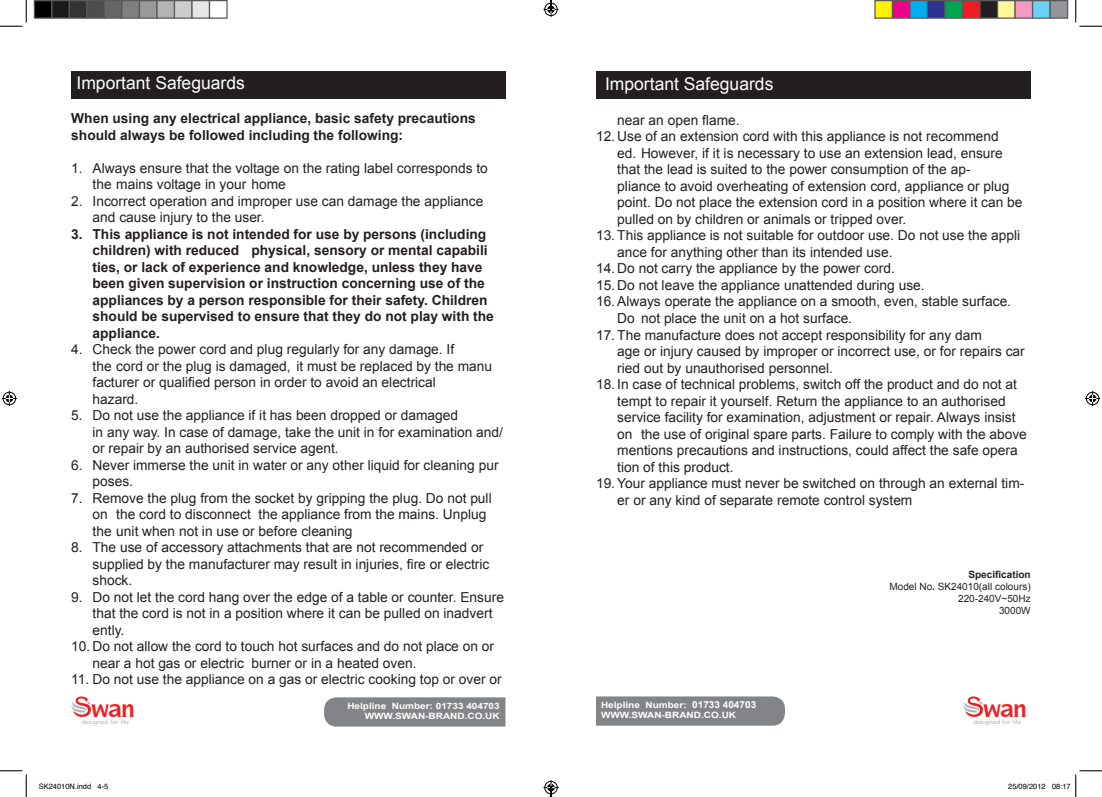
<style>
.page{position:relative;width:1102px;height:797px;background:#fff}
.page>*{position:absolute;margin:0;border:0;box-sizing:border-box;transform-origin:0 0}
.t1{font:700 23.62px "Symbol IT Cby BT";color:#ed2026}
.t2{font:17.5px "Arial";color:#fff}
.Paragraph_Style_3{font:13.75px/16.5px "Arial";color:#231f20}
.Paragraph_Style_3-2{font:700 13.75px/16.5px "Arial";color:#231f20}
.t3{font:10px "Arial";color:#231f20}
.t4{font:700 10px "Arial";color:#231f20}
.t5{font:700 8.75px "Arial";color:#fff;scale:1.15 1}
.t6{font:7.5px "Helvetica";color:#000}
.t7{font:6.62px "Eurostile";letter-spacing:.04em;color:#a8a9ad}
.s1{font-size:9.62px}
.s2{font-weight:700}
</style>
<div class="page">
<div style="left:596px;top:71px;width:434px;height:28px;background:#231f20"></div>
<div style="left:71px;top:71px;width:435px;height:28px;background:#231f20"></div>
<div style="left:324px;top:697px;width:181px;height:29px;background:#828487"></div>
<div style="left:596px;top:696px;width:189px;height:29px;background:#828487"></div>
<svg style="left:0;top:0;width:27px;height:27px"></svg>
<svg style="left:0;top:770px;width:27px;height:27px"></svg>
<svg style="left:1075px;top:0;width:26px;height:27px"></svg>
<svg style="left:2px;top:391px;width:15px;height:15px"></svg>
<svg style="left:1085px;top:391px;width:14px;height:15px"></svg>
<div style="left:34px;top:1px;width:18px;height:17px;background:#000"></div>
<div style="left:34px;top:0;width:18px;height:19px;border:1px solid #595959"></div>
<div style="left:52px;top:1px;width:17px;height:17px;background:#1a1a1a"></div>
<div style="left:51px;top:0;width:19px;height:19px;border:1px solid #595959"></div>
<div style="left:69px;top:1px;width:18px;height:17px;background:#333"></div>
<div style="left:69px;top:0;width:19px;height:19px;border:1px solid #595959"></div>
<div style="left:87px;top:1px;width:17px;height:17px;background:#4d4d4d"></div>
<div style="left:86px;top:0;width:19px;height:19px;border:1px solid #595959"></div>
<div style="left:104px;top:1px;width:18px;height:17px;background:#666"></div>
<div style="left:104px;top:0;width:18px;height:19px;border:1px solid #595959"></div>
<div style="left:122px;top:1px;width:17px;height:17px;background:#808080"></div>
<div style="left:121px;top:0;width:19px;height:19px;border:1px solid #595959"></div>
<div style="left:139px;top:1px;width:18px;height:17px;background:#999"></div>
<div style="left:139px;top:0;width:19px;height:19px;border:1px solid #595959"></div>
<div style="left:157px;top:1px;width:17px;height:17px;background:#b3b3b3"></div>
<div style="left:156px;top:0;width:19px;height:19px;border:1px solid #595959"></div>
<div style="left:174px;top:1px;width:18px;height:17px;background:#ccc"></div>
<div style="left:174px;top:0;width:18px;height:19px;border:1px solid #595959"></div>
<div style="left:192px;top:1px;width:17px;height:17px;background:#e6e6e6"></div>
<div style="left:191px;top:0;width:19px;height:19px;border:1px solid #595959"></div>
<div style="left:209px;top:0;width:19px;height:19px;border:1px solid #595959"></div>
<div style="left:874px;top:1px;width:18px;height:17px;background:#fff101"></div>
<div style="left:874px;top:0;width:19px;height:19px;border:1px solid #595959"></div>
<div style="left:892px;top:1px;width:17px;height:17px;background:#ed028c"></div>
<div style="left:891px;top:0;width:19px;height:19px;border:1px solid #595959"></div>
<div style="left:909px;top:1px;width:18px;height:17px;background:#00aeef"></div>
<div style="left:909px;top:0;width:19px;height:19px;border:1px solid #595959"></div>
<div style="left:927px;top:1px;width:17px;height:17px;background:#2e3092"></div>
<div style="left:926px;top:0;width:19px;height:19px;border:1px solid #595959"></div>
<div style="left:944px;top:1px;width:18px;height:17px;background:#00a54f"></div>
<div style="left:944px;top:0;width:19px;height:19px;border:1px solid #595959"></div>
<div style="left:962px;top:1px;width:17px;height:17px;background:#ee1d23"></div>
<div style="left:961px;top:0;width:19px;height:19px;border:1px solid #595959"></div>
<div style="left:979px;top:1px;width:18px;height:17px;background:#231f20"></div>
<div style="left:979px;top:0;width:19px;height:19px;border:1px solid #595959"></div>
<div style="left:997px;top:1px;width:17px;height:17px;background:#fff79a"></div>
<div style="left:996px;top:0;width:19px;height:19px;border:1px solid #595959"></div>
<div style="left:1014px;top:1px;width:18px;height:17px;background:#f499c2"></div>
<div style="left:1014px;top:0;width:19px;height:19px;border:1px solid #595959"></div>
<div style="left:1032px;top:1px;width:17px;height:17px;background:#6bcff6"></div>
<div style="left:1031px;top:0;width:19px;height:19px;border:1px solid #595959"></div>
<div style="left:1049px;top:1px;width:18px;height:17px;background:#939598"></div>
<div style="left:1049px;top:0;width:19px;height:19px;border:1px solid #595959"></div>
<svg style="left:1075px;top:770px;width:26px;height:27px"></svg>
<svg style="left:543px;top:0;width:15px;height:17px"></svg>
<svg style="left:543px;top:780px;width:15px;height:17px"></svg>
<svg style="left:71px;top:696px;width:20px;height:21px"></svg>
<svg style="left:963px;top:696px;width:20px;height:21px"></svg>
<p class="t2" style="left:76px;top:72px;width:170px">Important Safeguards</p>
<p class="Paragraph_Style_3-2" style="left:71px;top:110px;width:406px">When using any electrical appliance, basic safety precautions should always be followed including the following:</p>
<p class="Paragraph_Style_3" style="left:93px;top:160px;width:397px;text-indent:-21px">1. Always ensure that the voltage on the rating label corresponds to the mains voltage in your home</p>
<p class="Paragraph_Style_3" style="left:93px;top:193px;width:392px;text-indent:-21px">2. Incorrect operation and improper use can damage the appliance and cause injury to the user.</p>
<p class="Paragraph_Style_3-2" style="left:93px;top:226px;width:403px;text-indent:-21px">3. This appliance is not intended for use by persons (including children) with reduced physical, sensory or mental capabili ties, or lack of experience and knowledge, unless they have been given supervision or instruction concerning use of the appliances by a person responsible for their safety. Children should be supervised to ensure that they do not play with the appliance.</p>
<p class="Paragraph_Style_3" style="left:93px;top:341px;width:401px;text-indent:-21px">4. Check the power cord and plug regularly for any damage. If<br>the cord or the plug is damaged, it must be replaced by the manu facturer or qualified person in order to avoid an electrical<br>hazard.</p>
<p class="Paragraph_Style_3" style="left:93px;top:407px;width:412px;text-indent:-21px">5. Do not use the appliance if it has been dropped or damaged<br>in any way. In case of damage, take the unit in for examination and/ or repair by an authorised service agent.</p>
<p class="Paragraph_Style_3" style="left:93px;top:457px;width:407px;text-indent:-21px">6. Never immerse the unit in water or any other liquid for cleaning pur poses.</p>
<p class="Paragraph_Style_3" style="left:93px;top:490px;width:400px;text-indent:-21px">7. Remove the plug from the socket by gripping the plug. Do not pull on the cord to disconnect the appliance from the mains. Unplug the unit when not in use or before cleaning</p>
<p class="Paragraph_Style_3" style="left:93px;top:539px;width:398px;text-indent:-21px">8. The use of accessory attachments that are not recommended or supplied by the manufacturer may result in injuries, fire or electric shock.</p>
<p class="Paragraph_Style_3" style="left:93px;top:589px;width:413px;text-indent:-21px">9. Do not let the cord hang over the edge of a table or counter. Ensure that the cord is not in a position where it can be pulled on inadvert ently.</p>
<p class="Paragraph_Style_3" style="left:93px;top:638px;width:403px;text-indent:-21px">10. Do not allow the cord to touch hot surfaces and do not place on or near a hot gas or electric burner or in a heated oven.</p>
<p class="Paragraph_Style_3" style="left:71px;top:671px;width:432px">11. Do not use the appliance on a gas or electric cooking top or over or</p>
<p class="t5" style="left:347px;top:700px;width:134px">Helpline Number: 01733 404703</p>
<p class="t5" style="left:364px;top:710px;width:119px">WWW.SWAN-BRAND.CO.UK</p>
<p class="t1" style="left:121px;top:693px;width:15px">■</p>
<p class="t7" style="left:82px;top:718px;width:49px">designed for life</p>
<p class="t2" style="left:605px;top:73px;width:170px">Important Safeguards</p>
<p class="Paragraph_Style_3" style="left:617px;top:112px;width:124px">near an open flame.</p>
<p class="Paragraph_Style_3" style="left:617px;top:128px;width:407px;text-indent:-21px">12. Use of an extension cord with this appliance is not recommend<br>ed. However, if it is necessary to use an extension lead, ensure that the lead is suited to the power consumption of the ap-<br>pliance to avoid overheating of extension cord, appliance or plug point. Do not place the extension cord in a position where it can be pulled on by children or animals or tripped over.</p>
<p class="Paragraph_Style_3" style="left:617px;top:227px;width:404px;text-indent:-21px">13. This appliance is not suitable for outdoor use. Do not use the appli ance for anything other than its intended use.</p>
<p class="Paragraph_Style_3" style="left:596px;top:260px;width:300px">14. Do not carry the appliance by the power cord.</p>
<p class="Paragraph_Style_3" style="left:596px;top:277px;width:330px">15. Do not leave the appliance unattended during use.</p>
<p class="Paragraph_Style_3" style="left:617px;top:293px;width:395px;text-indent:-21px">16. Always operate the appliance on a smooth, even, stable surface.<br>Do not place the unit on a hot surface.</p>
<p class="Paragraph_Style_3" style="left:617px;top:326px;width:409px;text-indent:-21px">17. The manufacture does not accept responsibility for any dam<br>age or injury caused by improper or incorrect use, or for repairs car ried out by unauthorised personnel.</p>
<p class="Paragraph_Style_3" style="left:617px;top:376px;width:411px;text-indent:-21px">18. In case of technical problems, switch off the product and do not at tempt to repair it yourself. Return the appliance to an authorised service facility for examination, adjustment or repair. Always insist on the use of original spare parts. Failure to comply with the above mentions precautions and instructions, could affect the safe opera tion of this product.</p>
<p class="Paragraph_Style_3" style="left:617px;top:475px;width:408px;text-indent:-21px">19. Your appliance must never be switched on through an external tim&shy;er or any kind of separate remote control system</p>
<p class="t5" style="left:601px;top:699px;width:136px">Helpline Number: <span class="s1">01733 404703</span></p>
<p class="t5" style="left:601px;top:709px;width:119px">WWW.SWAN-BRAND.CO.UK</p>
<p class="t4" style="left:968px;top:567px;width:64px">Specification</p>
<p class="t3" style="left:889px;top:579px;width:143px">Model No<span class="s2">.</span> SK24010(all colours)</p>
<p class="t3" style="left:958px;top:591px;width:74px">220-240V~50Hz</p>
<p class="t3" style="left:998px;top:603px;width:33px">3000W</p>
<p class="t1" style="left:1013px;top:693px;width:15px">■</p>
<p class="t7" style="left:973px;top:718px;width:49px">designed for life</p>
<p class="t6" style="left:39px;top:781px;width:71px">SK24010N.indd 4-5</p>
<p class="t6" style="left:1008px;top:781px;width:64px">25/09/2012 08:17</p>
</div>
